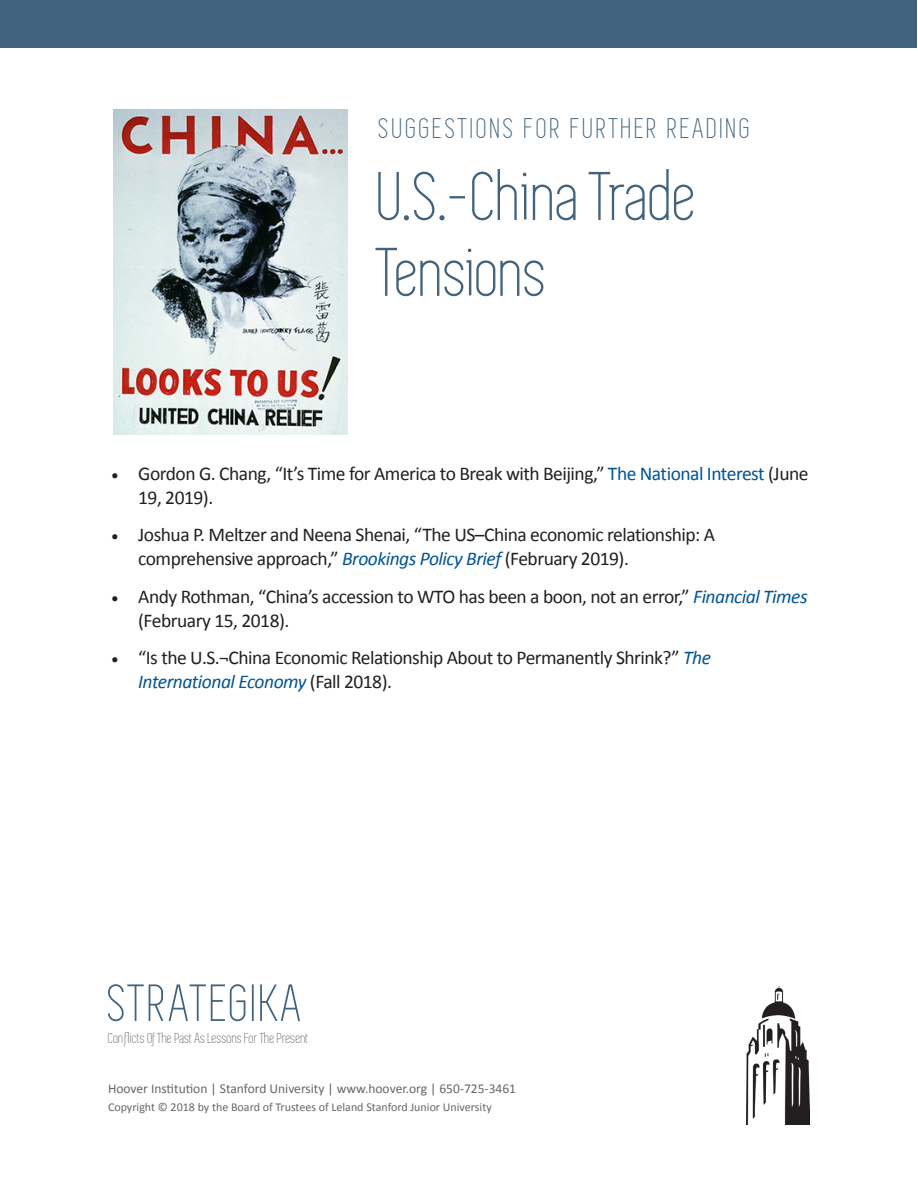
<style>
.page{position:relative;width:918px;height:1188px;background:#fff}
.page>*{position:absolute;margin:0;border:0;box-sizing:border-box;transform-origin:0 0}
.t1{font:71.1px/75.9px "Simplifica";color:#42637d}
.t2{font:54px "Simplifica";letter-spacing:.05em;color:#42637d}
.Article_Title{font:29.55px "Simplifica";letter-spacing:.1em;color:#42637d}
.t3{font:19.5px/24px "Calibri";letter-spacing:-.025em;color:#231f20}
.t4{font:15px "Simplifica";color:#666}
.t5{font:13.5px "Calibri";color:#666}
.t6{font:12px "Calibri";color:#666}
.s1{font-family:"Minion Pro"}
.s2{color:#005495}
.s3{font-style:italic;color:#005495}
</style>
<div class="page">
<div style="left:1px;top:1px;width:916px;height:47px;background:#42637d"></div>
<img style="left:747px;top:986px;width:63px;height:138px">
<img style="left:113px;top:109px;width:235px;height:326px">
<p class="Article_Title" style="left:379px;top:113px;width:373px">SUGGESTIONS FOR FURTHER READING</p>
<p class="t1" style="left:378px;top:160px;width:321px">U.S.-China Trade<br>Tensions</p>
<p class="t3" style="left:138px;top:460px;width:672px;text-indent:-27px"><span class="s1">•</span> Gordon G. Chang, “It’s Time for America to Break with Beijing,” <span class="s2">The National Interest</span> (June<br>19, 2019).</p>
<p class="t3" style="left:138px;top:522px;width:579px;text-indent:-27px"><span class="s1">•</span> Joshua P. Meltzer and Neena Shenai, “The US–China economic relationship: A comprehensive approach,” <span class="s3">Brookings Policy Brief</span> (February 2019).</p>
<p class="t3" style="left:138px;top:583px;width:671px;text-indent:-27px"><span class="s1">•</span> Andy Rothman, “China’s accession to WTO has been a boon, not an error,” <span class="s3">Financial Times </span>(February 15, 2018).</p>
<p class="t3" style="left:138px;top:645px;width:574px;text-indent:-27px"><span class="s1">•</span> “Is the U.S.¬China Economic Relationship About to Permanently Shrink?” <span class="s3">The<br>International Economy</span> (Fall 2018).</p>
<p class="t2" style="left:108px;top:975px;width:196px">STRATEGIKA</p>
<p class="t4" style="left:108px;top:1031px;width:202px">Conflicts Of The Past As Lessons For The Present</p>
<p class="t5" style="left:108px;top:1080px;width:410px">Hoover Institution | Stanford University | www.hoover.org | 650-725-3461</p>
<p class="t6" style="left:108px;top:1099px;width:385px">Copyright © 2018 by the Board of Trustees of Leland Stanford Junior University</p>
</div>
